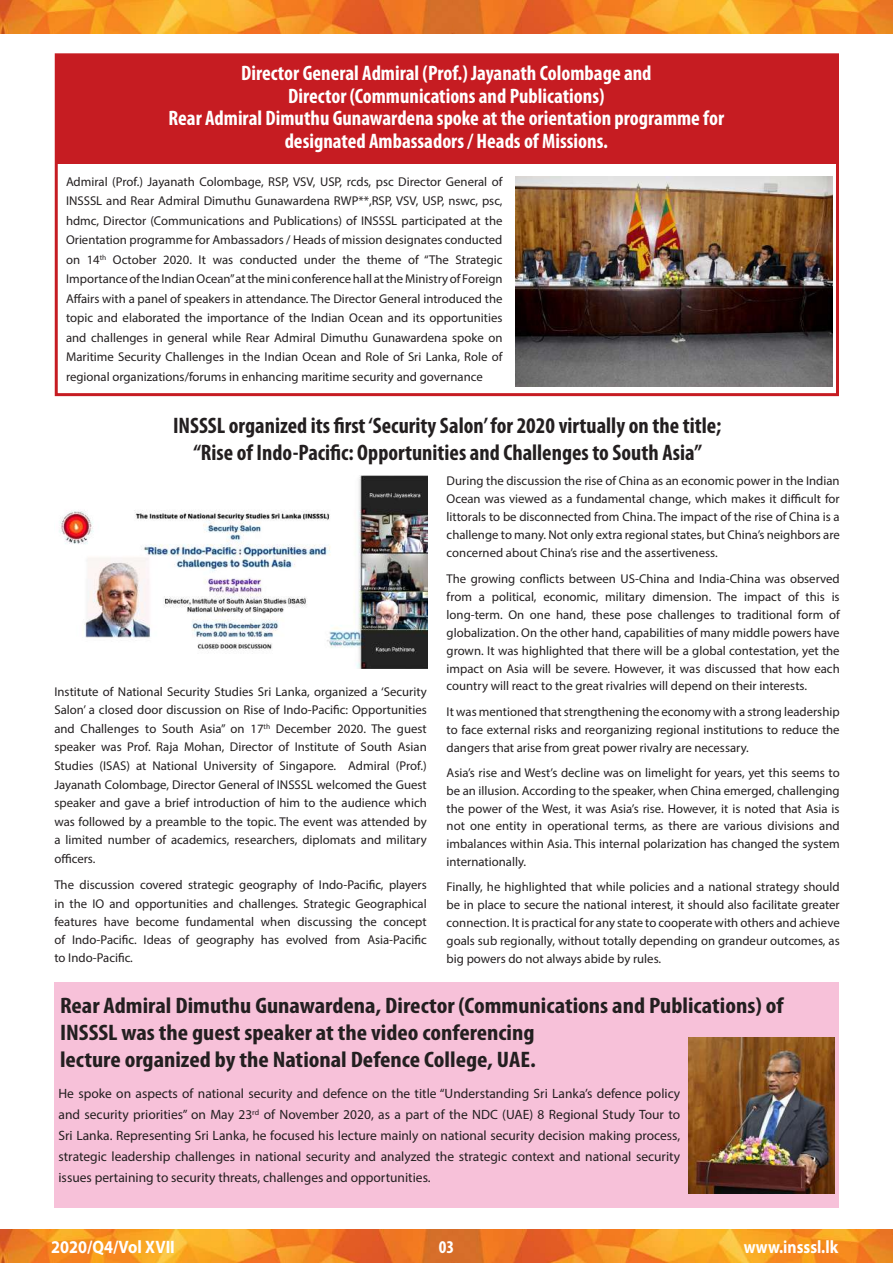
<style>
.page{position:relative;width:893px;height:1263px;background:#fff}
.page>*{position:absolute;margin:0;border:0;box-sizing:border-box;transform-origin:0 0}
.t1{font:700 condensed 22.5px/27px "Myriad Pro";color:#231f20;scale:1.1 1}
.t2{font:700 condensed 22.5px/27px "Myriad Pro";color:#231f20;text-align:center}
.t3{font:700 condensed 21px/22.5px "Myriad Pro";color:#fff;text-align:center}
.t4{font:700 18px "Myriad Pro";color:#fff;scale:.9 1}
.t5{font:700 18px "Myriad Pro";color:#fff;scale:.87 1}
.t6{font:700 condensed 18px "Myriad Pro";color:#fff}
.t7{font:13.5px/21px "Myriad Pro";color:#231f20;text-align:justify}
.t8{font:12.75px/17.9px "Myriad Pro";color:#231f20;text-align:justify}
</style>
<div class="page">
<img style="left:0;top:0;width:452px;height:33px">
<img style="left:452px;top:0;width:441px;height:33px">
<img style="left:0;top:1230px;width:452px;height:33px">
<img style="left:452px;top:1230px;width:441px;height:33px">
<div style="left:55px;top:53px;width:784px;height:343px;border:3px solid #c61c22"></div>
<div style="left:56px;top:55px;width:782px;height:109px;background:#c61c22"></div>
<div style="left:54px;top:982px;width:785px;height:225px;background:#f7c1d9"></div>
<img style="left:516px;top:176px;width:316px;height:211px">
<img style="left:59px;top:475px;width:369px;height:193px">
<img style="left:688px;top:1037px;width:146px;height:156px">
<h2 class="t3" style="left:169px;top:62px;width:557px">Director General Admiral (Prof.) Jayanath Colombage and<br>Director (Communications and Publications)<br>Rear Admiral Dimuthu Gunawardena spoke at the orientation programme for designated Ambassadors / Heads of Missions.</h2>
<p class="t8" style="left:66px;top:171px;width:438px;line-height:19.5px">Admiral (Prof.) Jayanath Colombage, RSP, VSV, USP, rcds, psc Director General of INSSSL and Rear Admiral Dimuthu Gunawardena RWP**,RSP, VSV, USP, nswc, psc, hdmc, Director (Communications and Publications) of INSSSL participated at the Orientation programme for Ambassadors / Heads of mission designates conducted on 14<sup>th</sup> October 2020. It was conducted under the theme of “The Strategic Importance of the Indian Ocean” at the mini conference hall at the Ministry of Foreign Affairs with a panel of speakers in attendance. The Director General introduced the topic and elaborated the importance of the Indian Ocean and its opportunities and challenges in general while Rear Admiral Dimuthu Gunawardena spoke on Maritime Security Challenges in the Indian Ocean and Role of Sri Lanka, Role of regional organizations/forums in enhancing maritime security and governance</p>
<h1 class="t2" style="left:173px;top:411px;width:550px">INSSSL organized its first ‘Security Salon’ for 2020 virtually on the title; “Rise of Indo-Pacific: Opportunities and Challenges to South Asia”</h1>
<p class="t8" style="left:54px;top:682px;width:374px;line-height:18.6px">Institute of National Security Studies Sri Lanka, organized a ‘Security Salon’ a closed door discussion on Rise of Indo-Pacific: Opportunities and Challenges to South Asia” on 17<sup>th</sup> December 2020. The guest speaker was Prof. Raja Mohan, Director of Institute of South Asian Studies (ISAS) at National University of Singapore. Admiral (Prof.)<br>Jayanath Colombage, Director General of INSSSL welcomed the Guest speaker and gave a brief introduction of him to the audience which was followed by a preamble to the topic. The event was attended by a limited number of academics, researchers, diplomats and military officers.</p>
<p class="t8" style="left:54px;top:875px;width:374px;line-height:18.3px">The discussion covered strategic geography of Indo-Pacific, players in the IO and opportunities and challenges. Strategic Geographical features have become fundamental when discussing the concept of Indo-Pacific. Ideas of geography has evolved from Asia-Pacific to Indo-Pacific.</p>
<p class="t8" style="left:447px;top:472px;width:395px">During the discussion the rise of China as an economic power in the Indian Ocean was viewed as a fundamental change, which makes it difficult for littorals to be disconnected from China. The impact of the rise of China is a challenge to many. Not only extra regional states, but China’s neighbors are concerned about China’s rise and the assertiveness.</p>
<p class="t8" style="left:447px;top:569px;width:395px">The growing conflicts between US-China and India-China was observed from a political, economic, military dimension. The impact of this is long-term. On one hand, these pose challenges to traditional form of globalization. On the other hand, capabilities of many middle powers have grown. It was highlighted that there will be a global contestation, yet the impact on Asia will be severe. However, it was discussed that how each country will react to the great rivalries will depend on their interests.</p>
<p class="t8" style="left:447px;top:702px;width:395px">It was mentioned that strengthening the economy with a strong leadership to face external risks and reorganizing regional institutions to reduce the dangers that arise from great power rivalry are necessary.</p>
<p class="t8" style="left:447px;top:763px;width:395px">Asia’s rise and West’s decline was on limelight for years, yet this seems to be an illusion. According to the speaker, when China emerged, challenging the power of the West, it was Asia’s rise. However, it is noted that Asia is not one entity in operational terms, as there are various divisions and imbalances within Asia. This internal polarization has changed the system internationally.</p>
<p class="t8" style="left:447px;top:878px;width:395px">Finally, he highlighted that while policies and a national strategy should be in place to secure the national interest, it should also facilitate greater connection. It is practical for any state to cooperate with others and achieve goals sub regionally, without totally depending on grandeur outcomes, as big powers do not always abide by rules.</p>
<h1 class="t1" style="left:60px;top:991px;width:659px">Rear Admiral Dimuthu Gunawardena, Director (Communications and Publications) of<br>INSSSL was the guest speaker at the video conferencing<br>lecture organized by the National Defence College, UAE.</h1>
<p class="t7" style="left:58px;top:1083px;width:623px">He spoke on aspects of national security and defence on the title “Understanding Sri Lanka’s defence policy and security priorities” on May 23<sup>rd</sup> of November 2020, as a part of the NDC (UAE) 8 Regional Study Tour to Sri Lanka. Representing Sri Lanka, he focused his lecture mainly on national security decision making process, strategic leadership challenges in national security and analyzed the strategic context and national security issues pertaining to security threats, challenges and opportunities.</p>
<h3 class="t4" style="left:51px;top:1235px;width:139px">2020/Q4/Vol XVII</h3>
<h3 class="t6" style="left:439px;top:1236px;width:17px">03</h3>
<h3 class="t5" style="left:744px;top:1235px;width:110px">www.insssl.lk</h3>
</div>
